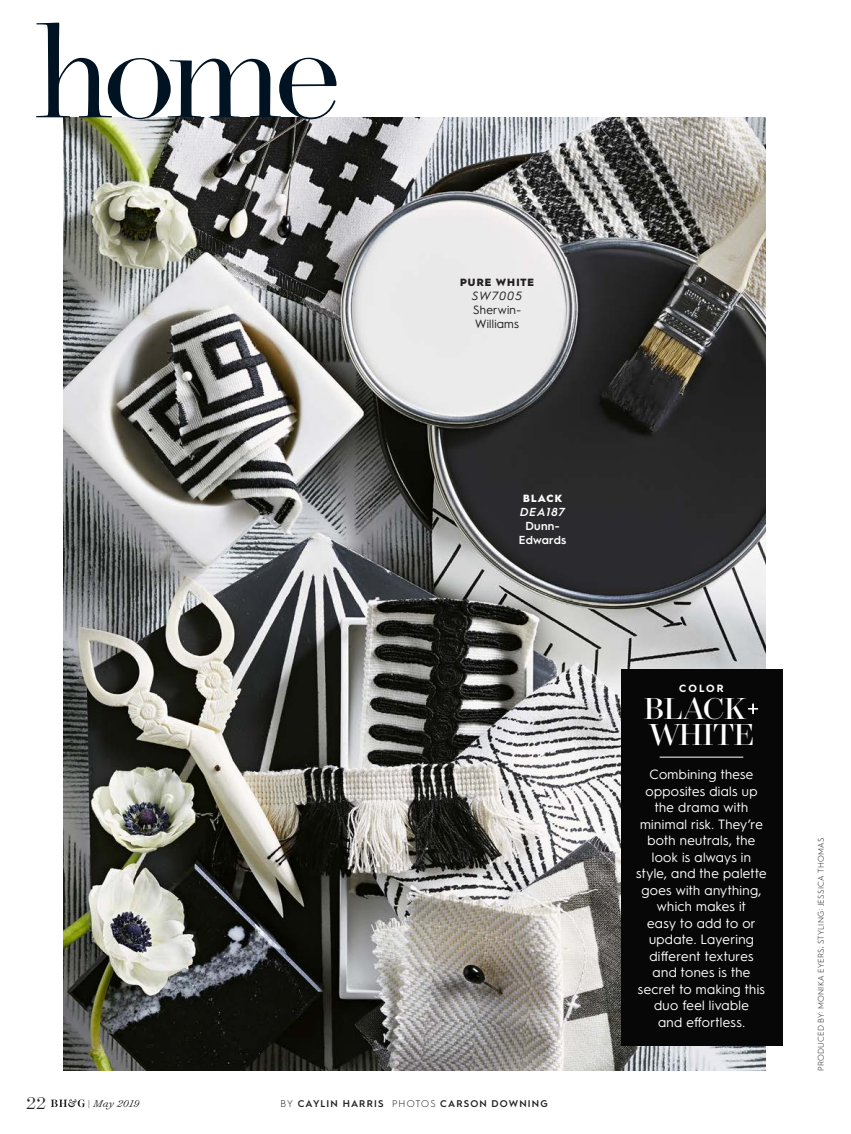
<style>
.page{position:relative;width:851px;height:1134px;background:#fff}
.page>*{position:absolute;margin:0;border:0;box-sizing:border-box;transform-origin:0 0}
.t1{font:300 150px "Surveyor Fine";color:#001322}
.t2{font:34.5px/25.5px "Surveyor Fine";letter-spacing:-.015em;color:#fff}
.t3{font:300 19.5px "Surveyor Display";color:#231f20}
.t4{font:13.5px/16.5px "Hurme Geometric Sans 1";letter-spacing:.025em;color:#fff;text-align:center}
.t5{font:12px/14.2px "Hurme Geometric Sans 1";letter-spacing:.02em;color:#231f20}
.t6{font:italic 12px "Hurme Geometric Sans 1";letter-spacing:.1em;color:#231f20}
.t7{font:600 11.7px/14.2px "Hurme Geometric Sans 1";letter-spacing:.025em;color:#fff;text-align:center}
.t8{font:italic 600 11.7px "Hurme Geometric Sans 1";letter-spacing:.09em;color:#fff}
.t9{font:italic 300 11.25px "Surveyor Text";letter-spacing:.015em;color:#231f20}
.t10{font:900 10.5px "Hurme Geometric Sans 1";letter-spacing:.095em;color:#231f20}
.t11{font:700 10.5px "Hurme Geometric Sans 1";letter-spacing:.195em;color:#fff}
.t12{font:900 10.5px "Hurme Geometric Sans 1";letter-spacing:.11em;color:#fff}
.t13{font:600 9.75px "Hurme Geometric Sans 1";letter-spacing:.115em;color:#231f20}
.t14{font:300 8.25px "Hurme Geometric Sans 1";letter-spacing:.03em;color:#231f20}
.s1{font-style:normal;font-size:10.5px}
.s2{font-weight:300}
.s3{font-family:"Hurme Geometric Sans 1";font-weight:100;font-size:30px}
</style>
<div class="page">
<img style="left:63px;top:117px;width:702px;height:954px">
<svg style="left:51px;top:1099px;width:34px;height:8px"></svg>
<svg style="left:302px;top:117px;width:21px;height:2px"></svg>
<svg style="left:130px;top:117px;width:21px;height:2px"></svg>
<div style="left:621px;top:670px;width:161px;height:376px;background:#060706"></div>
<hr style="left:659px;top:757px;width:84px;height:1px;background:#fff">
<svg style="left:748px;top:704px;width:9px;height:10px"></svg>
<h1 class="t1" style="left:35px;top:-14px;width:306px">home</h1>
<p class="t10" style="left:460px;top:275px;width:75px">PURE WHITE</p>
<p class="t6" style="left:472px;top:287px;width:51px">SW7005</p>
<p class="t5" style="left:473px;top:302px;width:49px">Sherwin-<br>Williams</p>
<p class="t12" style="left:523px;top:491px;width:40px">BLACK</p>
<p class="t8" style="left:520px;top:504px;width:47px">DEA187</p>
<p class="t7" style="left:519px;top:518px;width:49px">Dunn-<br>Edwards</p>
<h3 class="t3" style="left:26px;top:1091px;width:22px">22</h3>
<p class="t9" style="left:88px;top:1096px;width:53px"><span class="s1">|</span> May 2019</p>
<p class="t13" style="left:280px;top:1097px;width:269px"><span class="s2">BY</span> CAYLIN HARRIS <span class="s2">PHOTOS</span> CARSON DOWNING</p>
<p class="t11" style="left:679px;top:681px;width:46px">COLOR</p>
<h2 class="t2" style="left:643px;top:695px;width:117px">BLACK<span class="s3">+<br></span>WHITE</h2>
<p class="t4" style="left:636px;top:765px;width:132px">Combining these opposites dials up the drama with minimal risk. They’re both neutrals, the look is always in style, and the palette goes with anything, which makes it<br>easy to add to or update. Layering different textures and tones is the secret to making this duo feel livable<br>and effortless.</p>
<p class="t14" style="left:815px;top:1071px;width:235px;rotate:-90deg">PRODUCED BY: MONIKA EYERS; STYLING: JESSICA THOMAS</p>
</div>
